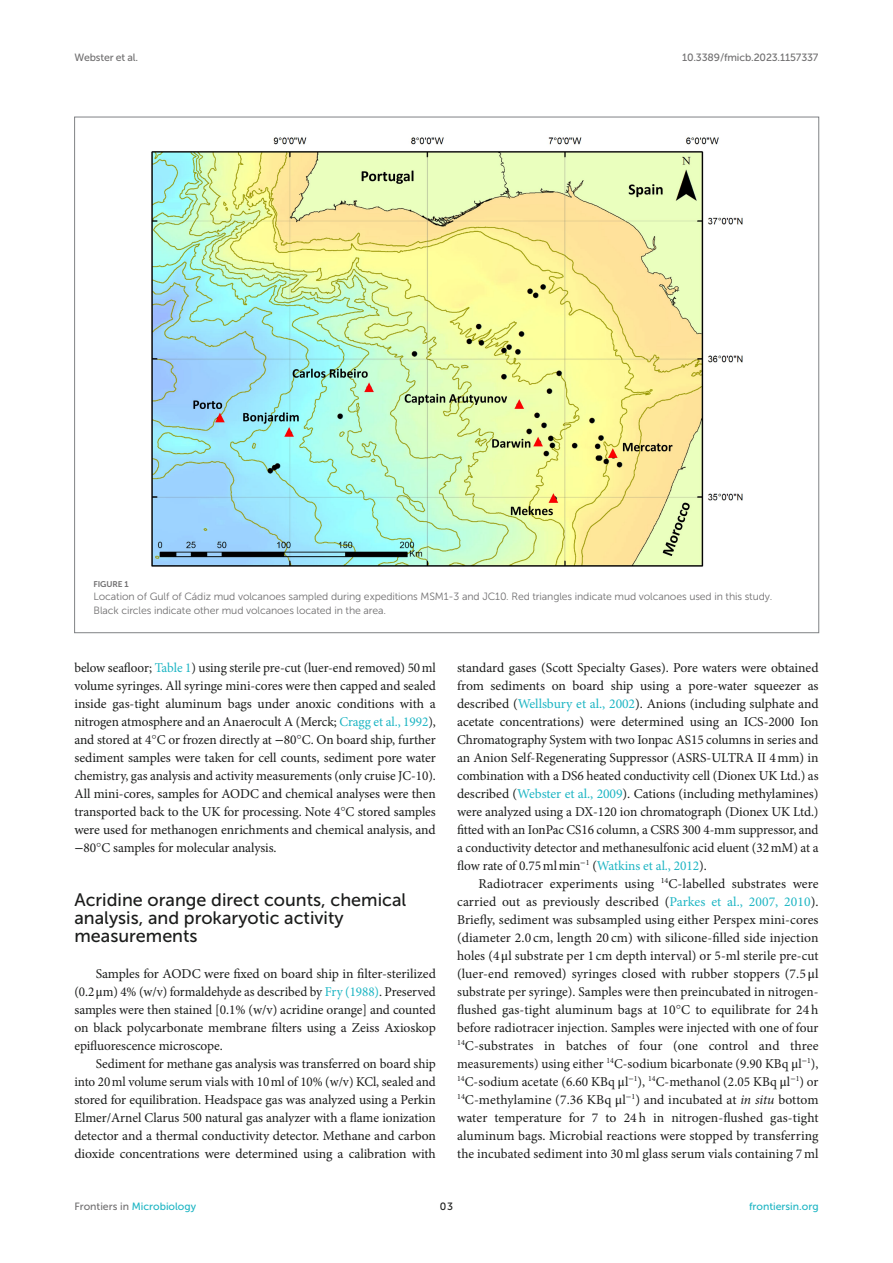
<style>
.page{position:relative;width:893px;height:1263px;background:#fff}
.page>*{position:absolute;margin:0;border:0;box-sizing:border-box;transform-origin:0 0}
.HEAD_2{font:18px/18px "Museo Sans 500";color:#1b1c1b}
.TEXT{font:13.5px/18px "Minion Pro";letter-spacing:-.005em;color:#1b1c1b;text-align:justify}
.TEXT_FLUSH{font:13.5px/18px "Minion Pro";letter-spacing:-.005em;color:#1b1c1b;text-align:justify}
.FIG_LEG{font:10.5px/13.5px "Museo Sans 300";letter-spacing:-.01em;color:#706f70}
.t1{font:10.5px "Museo Sans 500";letter-spacing:-.015em;color:#706f70}
.t2{font:10.5px "Museo Sans 500";color:#1db5c3}
.t3{font:10.5px "Museo Sans 500";color:#1b1c1b}
.FIG_HD{font:8.25px "Museo Sans 700";letter-spacing:-.01em;color:#706f70}
.s1{color:#1db5c3}
.s2{font-family:"STIX"}
.s3{font-family:"STIX General"}
.s4{font-style:italic}
.s5{color:#706f70}
</style>
<div class="page">
<img style="left:151px;top:137px;width:592px;height:430px">
<p class="t1" style="left:74px;top:51px;width:65px">Webster et al.</p>
<p class="t1" style="left:682px;top:51px;width:138px">10.3389/fmicb.2023.1157337</p>
<p class="FIG_HD" style="left:94px;top:579px;width:37px">FIGURE 1</p>
<p class="FIG_LEG" style="left:94px;top:590px;width:680px">Location of Gulf of Cádiz mud volcanoes sampled during expeditions MSM1-3 and JC10. Red triangles indicate mud volcanoes used in this study.<br>Black circles indicate other mud volcanoes located in the area.</p>
<p class="TEXT" style="left:74px;top:659px;width:363px">below seafloor; <span class="s1">Table 1</span>) using sterile pre-cut (luer-end removed) 50ml volume syringes. All syringe mini-cores were then capped and sealed inside gas-tight aluminum bags under anoxic conditions with a nitrogen atmosphere and an Anaerocult A (Merck; <span class="s1">Cragg et al., 1992</span>), and stored at 4<span class="s2">°</span>C or frozen directly at <span class="s3">−</span>80<span class="s2">°</span>C. On board ship, further sediment samples were taken for cell counts, sediment pore water chemistry, gas analysis and activity measurements (only cruise JC-10).<br>All mini-cores, samples for AODC and chemical analyses were then transported back to the UK for processing. Note 4<span class="s2">°</span>C stored samples were used for methanogen enrichments and chemical analysis, and <span class="s3">−</span>80<span class="s2">°</span>C samples for molecular analysis.</p>
<p class="HEAD_2" style="left:74px;top:891px;width:333px">Acridine orange direct counts, chemical analysis, and prokaryotic activity measurements</p>
<p class="TEXT_FLUSH" style="left:74px;top:965px;width:363px;text-indent:21px">Samples for AODC were fixed on board ship in filter-sterilized (0.2<span class="s3">μ</span>m) 4% (w/v) formaldehyde as described by <span class="s1">Fry (1988)</span>. Preserved samples were then stained [0.1% (w/v) acridine orange] and counted on black polycarbonate membrane filters using a Zeiss Axioskop epifluorescence microscope.</p>
<p class="TEXT" style="left:74px;top:1055px;width:363px;text-indent:21px">Sediment for methane gas analysis was transferred on board ship into 20ml volume serum vials with 10ml of 10% (w/v) KCl, sealed and stored for equilibration. Headspace gas was analyzed using a Perkin Elmer/Arnel Clarus 500 natural gas analyzer with a flame ionization detector and a thermal conductivity detector. Methane and carbon dioxide concentrations were determined using a calibration with</p>
<p class="TEXT" style="left:457px;top:659px;width:363px">standard gases (Scott Specialty Gases). Pore waters were obtained from sediments on board ship using a pore-water squeezer as described (<span class="s1">Wellsbury et al., 2002</span>). Anions (including sulphate and acetate concentrations) were determined using an ICS-2000 Ion Chromatography System with two Ionpac AS15 columns in series and an Anion Self-Regenerating Suppressor (ASRS-ULTRA II 4mm) in combination with a DS6 heated conductivity cell (Dionex UK Ltd.) as described (<span class="s1">Webster et al., 2009</span>). Cations (including methylamines) were analyzed using a DX-120 ion chromatograph (Dionex UK Ltd.) fitted with an IonPac CS16 column, a CSRS 300 4-mm suppressor, and a conductivity detector and methanesulfonic acid eluent (32mM) at a flow rate of 0.75mlmin<sup>−</sup><sup>1</sup> (<span class="s1">Watkins et al., 2012</span>).</p>
<p class="TEXT" style="left:457px;top:875px;width:363px;text-indent:21px">Radiotracer experiments using <sup>14</sup>C-labelled substrates were carried out as previously described (<span class="s1">Parkes et al., 2007, 2010</span>).<br>Briefly, sediment was subsampled using either Perspex mini-cores (diameter 2.0 cm, length 20 cm) with silicone-filled side injection holes (4 <span class="s3">μ</span>l substrate per 1 cm depth interval) or 5-ml sterile pre-cut (luer-end removed) syringes closed with rubber stoppers (7.5 <span class="s3">μ</span>l substrate per syringe). Samples were then preincubated in nitrogen&shy;flushed gas-tight aluminum bags at 10<span class="s2">°</span>C to equilibrate for 24 h before radiotracer injection. Samples were injected with one of four <sup>14</sup>C-substrates in batches of four (one control and three measurements) using either <sup>14</sup>C-sodium bicarbonate (9.90 KBq <span class="s3">μ</span>l<sup>−</sup><sup>1</sup>), <sup>14</sup>C-sodium acetate (6.60 KBq <span class="s3">μ</span>l<sup>−</sup><sup>1</sup>), <sup>14</sup>C-methanol (2.05 KBq <span class="s3">μ</span>l<sup>−</sup><sup>1</sup>) or <sup>14</sup>C-methylamine (7.36 KBq <span class="s3">μ</span>l<sup>−</sup><sup>1</sup>) and incubated at <span class="s4">in situ</span> bottom water temperature for 7 to 24 h in nitrogen-flushed gas-tight aluminum bags. Microbial reactions were stopped by transferring the incubated sediment into 30ml glass serum vials containing 7ml</p>
<p class="t2" style="left:74px;top:1200px;width:123px"><span class="s5">Frontiers in</span> Microbiology</p>
<p class="t3" style="left:440px;top:1200px;width:15px">03</p>
<p class="t2" style="left:749px;top:1200px;width:71px">frontiersin.org</p>
</div>
